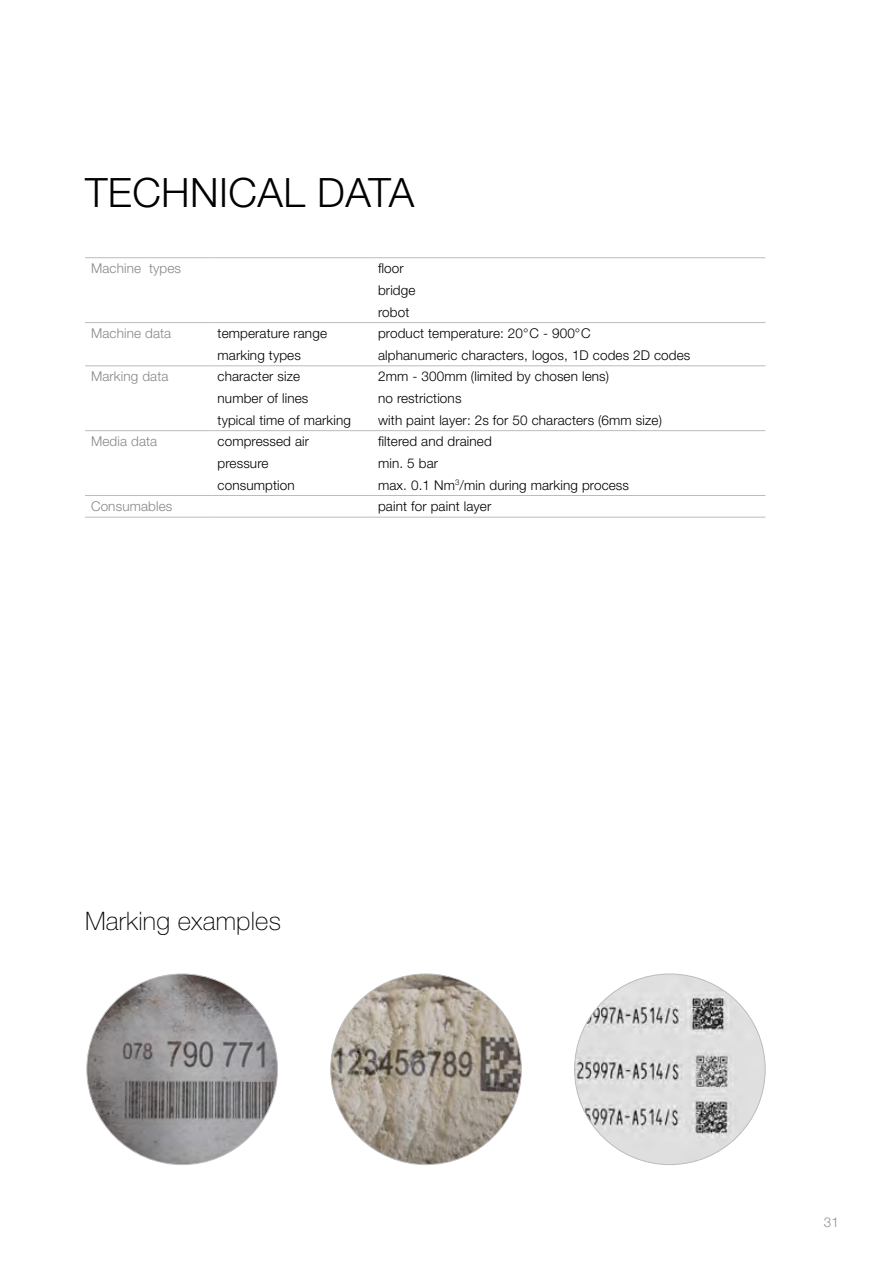
<style>
.page{position:relative;width:893px;height:1263px;background:#fff}
.page>*{position:absolute;margin:0;border:0;box-sizing:border-box;transform-origin:0 0}
.t1{font:300 40.5px "Helvetica Neue LT Std";letter-spacing:.01em;color:#000}
.t2{font:100 25.5px "Helvetica Neue LT Std";letter-spacing:.01em;color:#000}
.t3{font:300 13.5px/21.6px "Helvetica Neue LT Std";letter-spacing:.01em;color:#000}
.t4{font:300 13.5px "Helvetica Neue LT Std";letter-spacing:.01em;color:#878787}
.t5{font:300 13.5px "Helvetica Neue LT Std";color:#929292}
</style>
<div class="page">
<img style="left:87px;top:974px;width:190px;height:190px;border-radius:95px">
<hr style="left:212px;top:257px;width:160px;height:1px;background:#bcbcbc">
<hr style="left:372px;top:257px;width:393px;height:1px;background:#bcbcbc">
<hr style="left:212px;top:322px;width:160px;height:1px;background:#bcbcbc">
<hr style="left:372px;top:322px;width:393px;height:1px;background:#bcbcbc">
<hr style="left:212px;top:366px;width:160px;height:1px;background:#bcbcbc">
<hr style="left:372px;top:366px;width:393px;height:1px;background:#bcbcbc">
<hr style="left:212px;top:430px;width:160px;height:1px;background:#bcbcbc">
<hr style="left:372px;top:430px;width:393px;height:1px;background:#bcbcbc">
<hr style="left:212px;top:495px;width:160px;height:1px;background:#bcbcbc">
<hr style="left:372px;top:495px;width:393px;height:1px;background:#bcbcbc">
<hr style="left:212px;top:517px;width:160px;height:1px;background:#bcbcbc">
<hr style="left:372px;top:517px;width:393px;height:1px;background:#bcbcbc">
<hr style="left:85px;top:257px;width:127px;height:1px;background:#bcbcbc">
<hr style="left:85px;top:322px;width:127px;height:1px;background:#bcbcbc">
<hr style="left:85px;top:366px;width:127px;height:1px;background:#bcbcbc">
<hr style="left:85px;top:430px;width:127px;height:1px;background:#bcbcbc">
<hr style="left:85px;top:495px;width:127px;height:1px;background:#bcbcbc">
<hr style="left:85px;top:517px;width:127px;height:1px;background:#bcbcbc">
<img style="left:575px;top:974px;width:190px;height:190px;border-radius:95px">
<img style="left:331px;top:974px;width:190px;height:190px;border-radius:95px">
<h1 class="t1" style="left:85px;top:168px;width:331px">TECHNICAL DATA</h1>
<p class="t4" style="left:91px;top:260px;width:92px">Machine types</p>
<p class="t3" style="left:378px;top:257px;width:39px">floor bridge robot</p>
<p class="t4" style="left:91px;top:325px;width:82px">Machine data</p>
<p class="t3" style="left:218px;top:322px;width:111px">temperature range marking types</p>
<p class="t3" style="left:378px;top:322px;width:314px">product temperature: 20°C - 900°C<br>alphanumeric characters, logos, 1D codes 2D codes</p>
<p class="t4" style="left:91px;top:368px;width:79px">Marking data</p>
<p class="t3" style="left:218px;top:366px;width:135px">character size<br>number of lines<br>typical time of marking</p>
<p class="t3" style="left:378px;top:366px;width:285px">2mm - 300mm (limited by chosen lens)<br>no restrictions<br>with paint layer: 2s for 50 characters (6mm size)</p>
<p class="t4" style="left:91px;top:433px;width:68px">Media data</p>
<p class="t3" style="left:218px;top:430px;width:93px">compressed air pressure consumption</p>
<p class="t3" style="left:378px;top:430px;width:252px">filtered and drained<br>min. 5 bar<br>max. 0.1 Nm<sup>3</sup>/min during marking process</p>
<p class="t4" style="left:91px;top:498px;width:83px">Consumables</p>
<p class="t3" style="left:378px;top:495px;width:115px">paint for paint layer</p>
<h2 class="t2" style="left:85px;top:906px;width:197px">Marking examples</h2>
<p class="t5" style="left:824px;top:1214px;width:17px">31</p>
</div>
